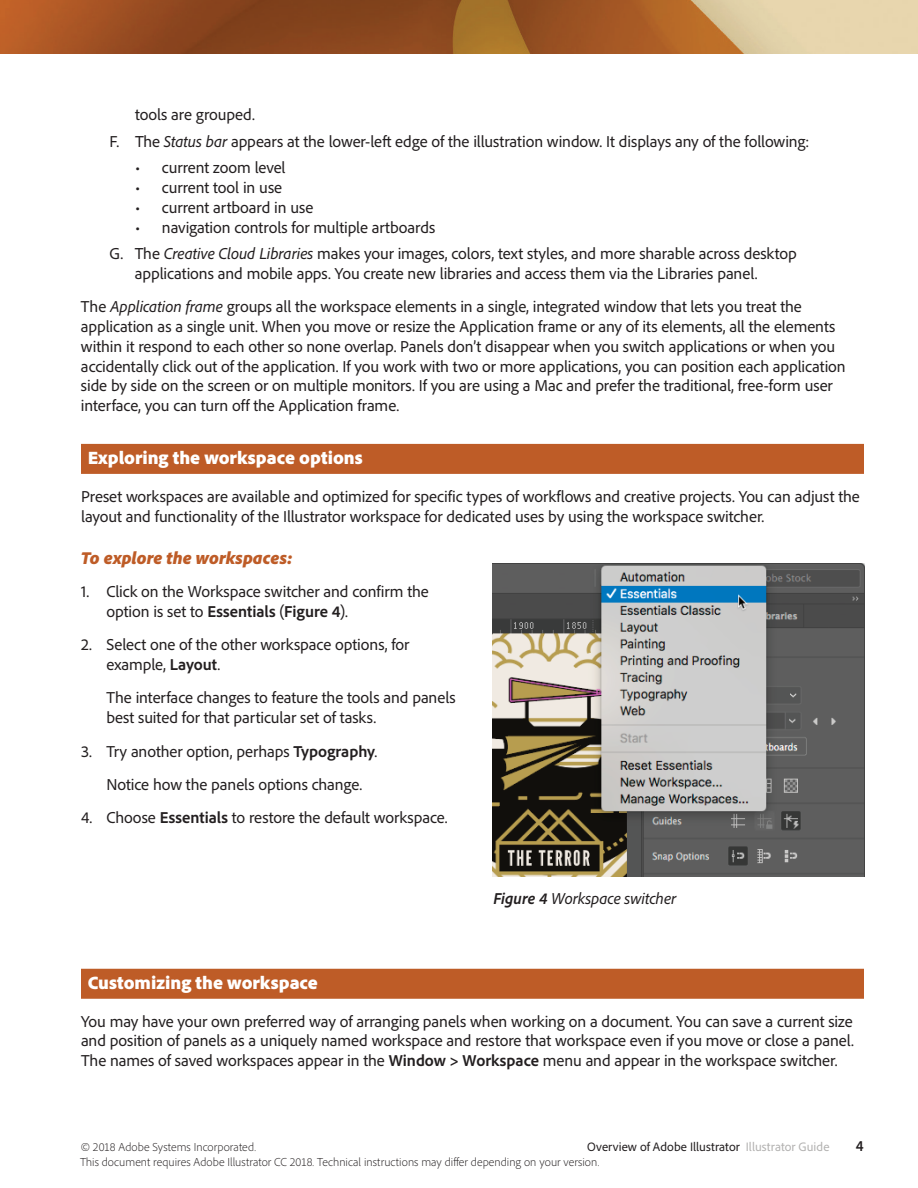
<style>
.page{position:relative;width:918px;height:1188px;background:#fff}
.page>*{position:absolute;margin:0;border:0;box-sizing:border-box;transform-origin:0 0}
.t1{font:900 18.75px "Adobe Clean";color:#fff}
.t2{font:italic 900 18px "Adobe Clean";color:#be5c27}
.t3{font:16.5px/19.8px "Adobe Clean";letter-spacing:-.005em;color:#231f20}
.t4{font:italic 16.5px "Adobe Clean";letter-spacing:-.005em;color:#231f20}
.t5{font:700 semi-condensed 15px "Adobe Clean";color:#231f20}
.t6{font:12.75px "Adobe Clean";letter-spacing:.005em;color:#231f20}
.t7{font:300 12px "Adobe Clean";letter-spacing:.005em;color:#231f20}
.s1{font-style:italic}
.s2{font-weight:700}
.s3{color:#b3b2b1}
</style>
<div class="page">
<img style="left:0;top:0;width:918px;height:54px">
<div style="left:81px;top:444px;width:783px;height:30px;background:#be5c27"></div>
<div style="left:81px;top:969px;width:783px;height:30px;background:#be5c27"></div>
<img style="left:493px;top:563px;width:371px;height:314px">
<p class="t3" style="left:110px;top:101px;width:701px;line-height:26.5px;text-indent:25px">tools are grouped.<br>F. The <span class="s1">Status bar</span> appears at the lower-left edge of the illustration window. It displays any of the following:</p>
<p class="t3" style="left:135px;top:157px;width:152px">• current zoom level</p>
<p class="t3" style="left:135px;top:177px;width:149px">• current tool in use</p>
<p class="t3" style="left:135px;top:197px;width:180px">• current artboard in use</p>
<p class="t3" style="left:109px;top:213px;width:689px;line-height:26.5px;text-indent:26px">• navigation controls for multiple artboards<br>G. The <span class="s1">Creative Cloud Libraries</span> makes your images, colors, text styles, and more sharable across desktop</p>
<p class="t3" style="left:81px;top:256px;width:722px;line-height:33.3px;text-align:center">applications and mobile apps. You create new libraries and access them via the Libraries panel.<br>The <span class="s1">Application frame</span> groups all the workspace elements in a single, integrated window that lets you treat the</p>
<p class="t3" style="left:81px;top:316px;width:766px">application as a single unit. When you move or resize the Application frame or any of its elements, all the elements within it respond to each other so none overlap. Panels don’t disappear when you switch applications or when you accidentally click out of the application. If you work with two or more applications, you can position each application side by side on the screen or on multiple monitors. If you are using a Mac and prefer the traditional, free-form user interface, you can turn off the Application frame.</p>
<p class="t1" style="left:88px;top:445px;width:277px">Exploring the workspace options</p>
<p class="t3" style="left:81px;top:486px;width:780px">Preset workspaces are available and optimized for specific types of workflows and creative projects. You can adjust the layout and functionality of the Illustrator workspace for dedicated uses by using the workspace switcher.</p>
<p class="t2" style="left:81px;top:546px;width:213px">To explore the workspaces:</p>
<p class="t3" style="left:106px;top:581px;width:324px;text-indent:-25px">1. Click on the Workspace switcher and confirm the option is set to <span class="s2">Essentials</span> (<span class="s2">Figure 4</span>).</p>
<p class="t3" style="left:106px;top:634px;width:305px;text-indent:-25px">2. Select one of the other workspace options, for example, <span class="s2">Layout</span>.</p>
<p class="t3" style="left:106px;top:687px;width:351px">The interface changes to feature the tools and panels best suited for that particular set of tasks.</p>
<p class="t3" style="left:106px;top:734px;width:272px;line-height:33.3px;text-indent:-25px">3. Try another option, perhaps <span class="s2">Typography</span>.<br>Notice how the panels options change.</p>
<p class="t3" style="left:81px;top:807px;width:368px">4. Choose <span class="s2">Essentials</span> to restore the default workspace.</p>
<p class="t4" style="left:493px;top:888px;width:184px"><span class="s2">Figure 4</span> Workspace switcher</p>
<p class="t1" style="left:88px;top:970px;width:232px">Customizing the workspace</p>
<p class="t3" style="left:81px;top:1011px;width:775px;text-align:justify">You may have your own preferred way of arranging panels when working on a document. You can save a current size and position of panels as a uniquely named workspace and restore that workspace even if you move or close a panel.<br>The names of saved workspaces appear in the <span class="s2">Window &gt; Workspace</span> menu and appear in the workspace switcher.</p>
<p class="t7" style="left:81px;top:1139px;width:177px">© 2018 Adobe Systems Incorporated.</p>
<p class="t6" style="left:587px;top:1139px;width:244px">Overview of Adobe Illustrator <span class="s3">Illustrator Guide</span></p>
<p class="t5" style="left:856px;top:1137px;width:9px">4</p>
<p class="t7" style="left:80px;top:1154px;width:521px">This document requires Adobe Illustrator CC 2018. Technical instructions may differ depending on your version.</p>
</div>
